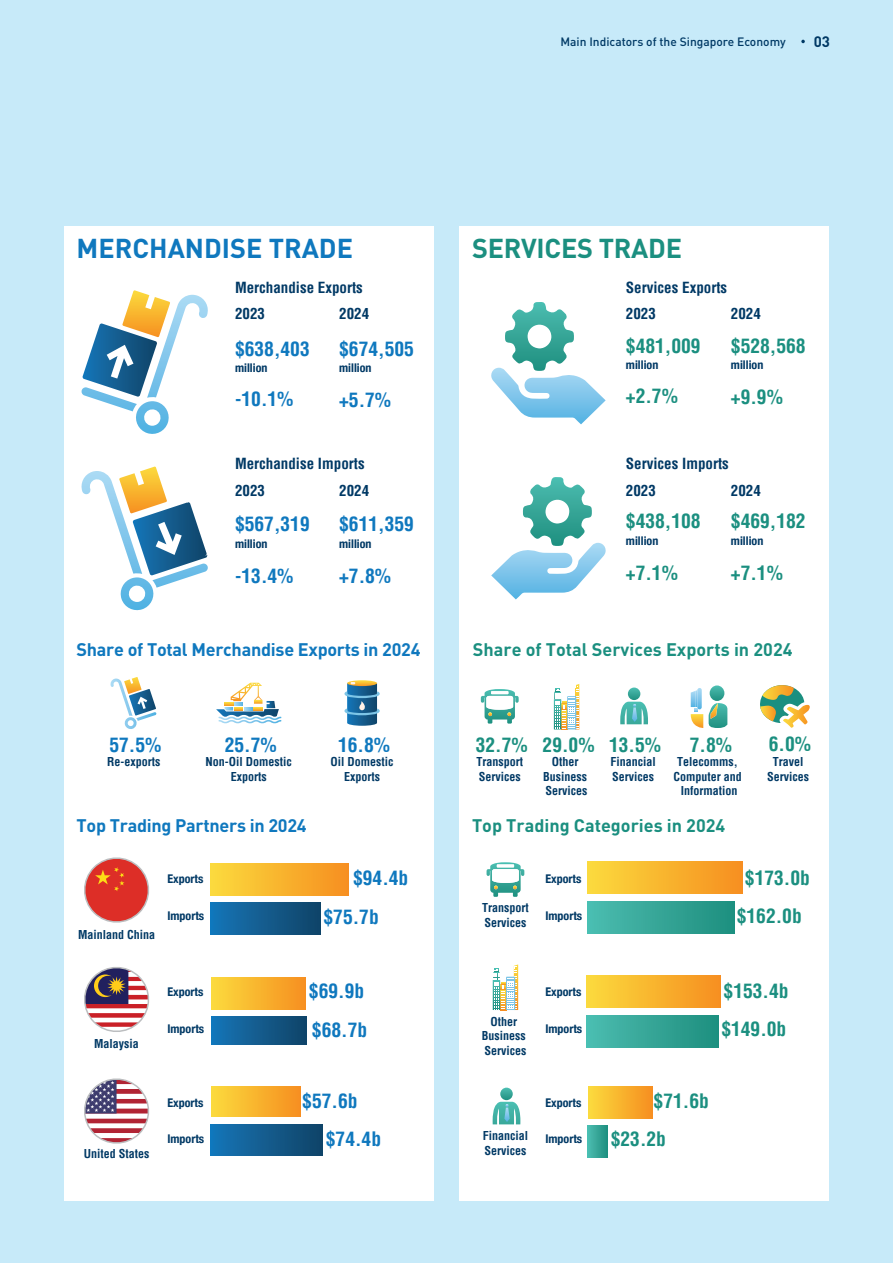
<style>
.page{position:relative;width:893px;height:1263px;background:#c7eaf9}
.page>*{position:absolute;margin:0;border:0;box-sizing:border-box;transform-origin:0 0}
.t1{font:700 27px "DIN Pro";color:#0f78be}
.t2{font:700 27px "DIN Pro";letter-spacing:-.01em;color:#1b8f80}
.t3{font:700 condensed 19.5px "Helvetica";color:#1b8f80}
.t4{font:700 condensed 19.5px "Helvetica";color:#0f78be}
.t5{font:700 18px "DIN Pro";letter-spacing:-.015em;color:#0f78be}
.t6{font:700 18px "DIN Pro";color:#1b8f80}
.t7{font:700 condensed 15px "Helvetica";color:#003965}
.t8{font:700 15px "DIN Pro";color:#003965}
.t9{font:700 condensed 12px/14.4px "Helvetica";color:#003965;text-align:center}
.t10{font:700 condensed 12px "Helvetica Neue";color:#003965}
.t11{font:500 12px "DIN Pro";color:#003965}
</style>
<div class="page">
<div style="left:459px;top:227px;width:370px;height:974px;background:#fff"></div>
<svg style="left:491px;top:302px;width:115px;height:122px"></svg>
<svg style="left:491px;top:477px;width:115px;height:122px"></svg>
<svg style="left:620px;top:687px;width:28px;height:37px"></svg>
<svg style="left:493px;top:1088px;width:27px;height:36px"></svg>
<svg style="left:554px;top:684px;width:25px;height:45px"></svg>
<svg style="left:493px;top:964px;width:25px;height:46px"></svg>
<svg style="left:710px;top:685px;width:14px;height:16px"></svg>
<svg style="left:691px;top:688px;width:12px;height:40px"></svg>
<svg style="left:709px;top:703px;width:18px;height:25px"></svg>
<svg style="left:481px;top:689px;width:38px;height:35px"></svg>
<svg style="left:486px;top:862px;width:38px;height:35px"></svg>
<div style="left:588px;top:902px;width:146px;height:32px;background:linear-gradient(to right,#4cbcb0,#1e8f7f)"></div>
<div style="left:588px;top:862px;width:154px;height:32px;background:linear-gradient(to right,#fbdb3d,#f68f20)"></div>
<div style="left:586px;top:1016px;width:132px;height:31px;background:linear-gradient(to right,#4cbdb0,#1e8f7f)"></div>
<div style="left:586px;top:976px;width:134px;height:32px;background:linear-gradient(to right,#fbdb3e,#f69020)"></div>
<svg style="left:588px;top:1125px;width:19px;height:32px"></svg>
<div style="left:588px;top:1087px;width:64px;height:32px;background:linear-gradient(to right,#fbdc3d,#f69021)"></div>
<svg style="left:760px;top:685px;width:50px;height:43px"></svg>
<div style="left:64px;top:227px;width:370px;height:974px;background:#fff"></div>
<svg style="left:81px;top:290px;width:127px;height:144px"></svg>
<svg style="left:344px;top:680px;width:36px;height:46px"></svg>
<svg style="left:216px;top:683px;width:65px;height:40px"></svg>
<svg style="left:110px;top:677px;width:47px;height:52px"></svg>
<svg style="left:81px;top:467px;width:127px;height:144px"></svg>
<svg style="left:84px;top:857px;width:65px;height:66px"></svg>
<svg style="left:84px;top:1078px;width:65px;height:66px"></svg>
<svg style="left:84px;top:967px;width:65px;height:65px"></svg>
<div style="left:211px;top:902px;width:109px;height:32px;background:linear-gradient(to right,#1576b7,#114366)"></div>
<div style="left:211px;top:863px;width:137px;height:32px;background:linear-gradient(to right,#fbda3d,#f68f20)"></div>
<div style="left:211px;top:1016px;width:96px;height:29px;background:linear-gradient(to right,#1576b8,#104367)"></div>
<div style="left:211px;top:1124px;width:111px;height:31px;background:linear-gradient(to right,#1575b7,#104366)"></div>
<div style="left:211px;top:978px;width:95px;height:32px;background:linear-gradient(to right,#fbdb3e,#f68f20)"></div>
<div style="left:211px;top:1086px;width:89px;height:31px;background:linear-gradient(to right,#fbdb3e,#f68f20)"></div>
<svg style="left:801px;top:40px;width:4px;height:3px"></svg>
<p class="t11" style="left:560px;top:32px;width:227px">Main Indicators of the Singapore Economy</p>
<p class="t8" style="left:814px;top:29px;width:18px">03</p>
<h1 class="t1" style="left:77px;top:226px;width:278px">MERCHANDISE TRADE</h1>
<h1 class="t2" style="left:472px;top:226px;width:212px">SERVICES TRADE</h1>
<p class="t7" style="left:235px;top:277px;width:129px">Merchandise Exports</p>
<p class="t7" style="left:626px;top:277px;width:103px">Services Exports</p>
<p class="t7" style="left:235px;top:303px;width:31px">2023</p>
<p class="t7" style="left:339px;top:303px;width:31px">2024</p>
<p class="t7" style="left:626px;top:303px;width:31px">2023</p>
<p class="t7" style="left:731px;top:303px;width:31px">2024</p>
<h2 class="t4" style="left:235px;top:336px;width:76px">$638,403</h2>
<h2 class="t4" style="left:235px;top:386px;width:60px">-10.1%</h2>
<p class="t10" style="left:235px;top:361px;width:34px">million</p>
<h2 class="t4" style="left:339px;top:336px;width:76px">$674,505</h2>
<h2 class="t4" style="left:339px;top:386px;width:53px">+5.7%</h2>
<p class="t10" style="left:339px;top:361px;width:34px">million</p>
<h2 class="t3" style="left:626px;top:333px;width:76px">$481,009</h2>
<h2 class="t3" style="left:626px;top:383px;width:53px">+2.7%</h2>
<p class="t10" style="left:626px;top:358px;width:34px">million</p>
<h2 class="t3" style="left:731px;top:333px;width:76px">$528,568</h2>
<h2 class="t3" style="left:731px;top:383px;width:53px">+9.9%</h2>
<p class="t10" style="left:731px;top:358px;width:34px">million</p>
<p class="t7" style="left:235px;top:454px;width:131px">Merchandise Imports</p>
<p class="t7" style="left:626px;top:454px;width:104px">Services Imports</p>
<p class="t7" style="left:235px;top:480px;width:31px">2023</p>
<p class="t7" style="left:339px;top:480px;width:31px">2024</p>
<p class="t7" style="left:626px;top:480px;width:31px">2023</p>
<p class="t7" style="left:731px;top:480px;width:31px">2024</p>
<h2 class="t4" style="left:235px;top:511px;width:76px">$567,319</h2>
<h2 class="t4" style="left:235px;top:563px;width:60px">-13.4%</h2>
<p class="t10" style="left:235px;top:536px;width:34px">million</p>
<h2 class="t4" style="left:339px;top:511px;width:76px">$611,359</h2>
<h2 class="t4" style="left:339px;top:563px;width:53px">+7.8%</h2>
<p class="t10" style="left:339px;top:536px;width:34px">million</p>
<h2 class="t3" style="left:626px;top:508px;width:76px">$438,108</h2>
<h2 class="t3" style="left:626px;top:560px;width:53px">+7.1%</h2>
<p class="t10" style="left:626px;top:533px;width:34px">million</p>
<h2 class="t3" style="left:731px;top:508px;width:76px">$469,182</h2>
<h2 class="t3" style="left:731px;top:560px;width:53px">+7.1%</h2>
<p class="t10" style="left:731px;top:533px;width:34px">million</p>
<h3 class="t5" style="left:77px;top:634px;width:345px">Share of Total Merchandise Exports in 2024</h3>
<h3 class="t6" style="left:473px;top:635px;width:321px">Share of Total Services Exports in 2024</h3>
<h2 class="t4" style="left:109px;top:732px;width:53px">57.5%</h2>
<p class="t9" style="left:107px;top:755px;width:55px">Re-exports</p>
<h2 class="t4" style="left:225px;top:732px;width:53px">25.7%</h2>
<p class="t9" style="left:206px;top:755px;width:88px">Non-Oil Domestic<br>Exports</p>
<h2 class="t4" style="left:338px;top:732px;width:53px">16.8%</h2>
<p class="t9" style="left:331px;top:755px;width:64px">Oil Domestic<br>Exports</p>
<h2 class="t3" style="left:476px;top:732px;width:53px">32.7%</h2>
<p class="t9" style="left:476px;top:755px;width:48px;text-align:left">Transport<br>Services</p>
<h2 class="t3" style="left:543px;top:732px;width:53px">29.0%</h2>
<p class="t9" style="left:543px;top:755px;width:46px">Other<br>Business<br>Services</p>
<h2 class="t3" style="left:609px;top:732px;width:53px">13.5%</h2>
<p class="t9" style="left:610px;top:755px;width:47px;text-align:left">Financial<br>Services</p>
<h2 class="t3" style="left:690px;top:732px;width:44px">7.8%</h2>
<p class="t9" style="left:673px;top:755px;width:70px">Telecomms,<br>Computer and<br>Information</p>
<h2 class="t3" style="left:769px;top:731px;width:44px">6.0%</h2>
<p class="t9" style="left:767px;top:755px;width:43px">Travel<br>Services</p>
<h3 class="t5" style="left:77px;top:811px;width:232px">Top Trading Partners in 2024</h3>
<h3 class="t6" style="left:472px;top:811px;width:255px">Top Trading Categories in 2024</h3>
<p class="t9" style="left:78px;top:927px;width:79px">Mainland China</p>
<p class="t10" style="left:167px;top:872px;width:37px">Exports</p>
<h2 class="t4" style="left:353px;top:865px;width:57px">$94.4b</h2>
<p class="t10" style="left:167px;top:908px;width:38px">Imports</p>
<h2 class="t4" style="left:323px;top:904px;width:57px">$75.7b</h2>
<p class="t9" style="left:482px;top:901px;width:48px;text-align:left">Transport<br>Services</p>
<p class="t10" style="left:545px;top:872px;width:37px">Exports</p>
<h2 class="t3" style="left:745px;top:865px;width:66px">$173.0b</h2>
<p class="t10" style="left:545px;top:908px;width:38px">Imports</p>
<h2 class="t3" style="left:737px;top:903px;width:66px">$162.0b</h2>
<p class="t9" style="left:94px;top:1036px;width:46px">Malaysia</p>
<p class="t10" style="left:167px;top:985px;width:37px">Exports</p>
<h2 class="t4" style="left:309px;top:978px;width:57px">$69.9b</h2>
<p class="t10" style="left:167px;top:1021px;width:38px">Imports</p>
<h2 class="t4" style="left:312px;top:1017px;width:57px">$68.7b</h2>
<p class="t9" style="left:482px;top:1014px;width:46px">Other<br>Business<br>Services</p>
<p class="t10" style="left:545px;top:985px;width:37px">Exports</p>
<h2 class="t3" style="left:724px;top:978px;width:66px">$153.4b</h2>
<p class="t10" style="left:545px;top:1021px;width:38px">Imports</p>
<h2 class="t3" style="left:721px;top:1016px;width:66px">$149.0b</h2>
<p class="t9" style="left:84px;top:1147px;width:67px">United States</p>
<p class="t10" style="left:167px;top:1095px;width:37px">Exports</p>
<h2 class="t4" style="left:302px;top:1088px;width:57px">$57.6b</h2>
<p class="t10" style="left:167px;top:1131px;width:38px">Imports</p>
<h2 class="t4" style="left:326px;top:1126px;width:57px">$74.4b</h2>
<p class="t9" style="left:483px;top:1129px;width:47px;text-align:left">Financial<br>Services</p>
<p class="t10" style="left:545px;top:1095px;width:37px">Exports</p>
<h2 class="t3" style="left:654px;top:1088px;width:57px">$71.6b</h2>
<p class="t10" style="left:545px;top:1131px;width:38px">Imports</p>
<h2 class="t3" style="left:611px;top:1126px;width:57px">$23.2b</h2>
</div>
